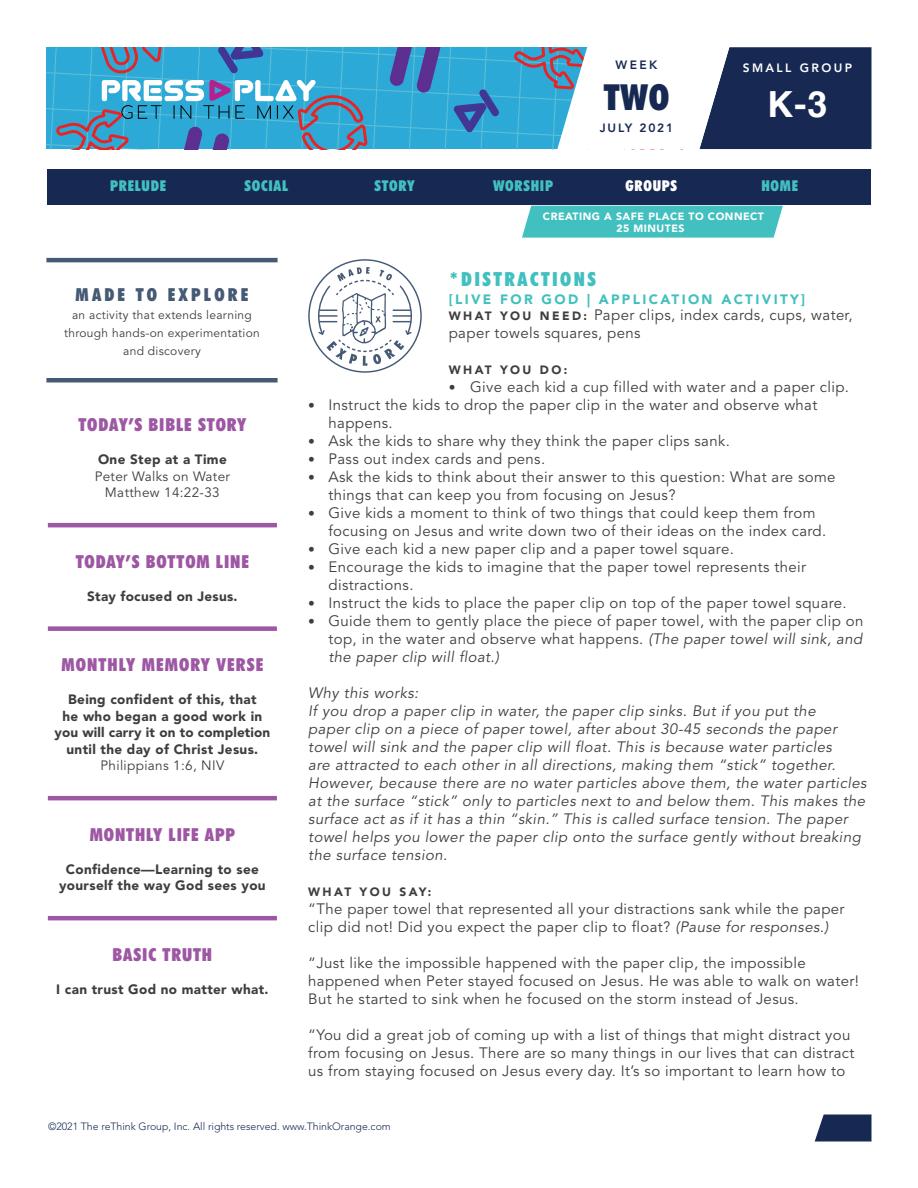
<style>
.page{position:relative;width:918px;height:1188px;background:#fff}
.page>*{position:absolute;margin:0;border:0;box-sizing:border-box;transform-origin:0 0}
.t1{font:700 36px "Helvetica";color:#fff}
.t2{font:900 condensed 36px "Futura BT";color:#172953}
.Paragraph_Style_1{font:900 condensed 19.5px "Futura BT";letter-spacing:.125em;color:#42c0bf}
.t3{font:900 condensed 18px "Futura BT";letter-spacing:.05em;color:#9d57a3}
.t4{font:900 condensed 18px "Futura BT";letter-spacing:.175em;color:#455a75}
.Paragraph_Style_1-2{font:15px/18px "Avenir LT Std";letter-spacing:.025em;color:#3e3e3f}
.Paragraph_Style_1-3{font:italic 15px/18px "Avenir LT Std";letter-spacing:.03em;color:#3e3e3f}
.t5{font:900 condensed 15px "Futura BT";letter-spacing:.05em;color:#42c0bf}
.t6{font:900 condensed 15px "Futura BT";letter-spacing:.05em;color:#fff}
.t7{font:900 13.5px/16.5px "Avenir LT Std";letter-spacing:.025em;color:#3e3e3f;text-align:center}
.t8{font:13.5px/16.5px "Avenir LT Std";letter-spacing:.025em;color:#3e3e3f;text-align:center}
.Paragraph_Style_1-4{font:900 13.5px "Avenir LT Std";letter-spacing:.175em;color:#42c0bf}
.t9{font:12px/18px "Avenir LT Std";letter-spacing:.025em;color:#3e3e3f;text-align:center}
.Paragraph_Style_1-5{font:900 12px "Avenir LT Std";letter-spacing:.2em;color:#3e3e3f}
.t10{font:800 12px "Avenir LT Std";letter-spacing:.15em;color:#172953}
.t11{font:800 12px "Avenir LT Std";letter-spacing:.2em;color:#fff}
.t12{font:300 10.5px "Avenir LT Std";color:#172953}
.t13{font:900 10.5px/12px "Avenir LT Std";letter-spacing:.05em;color:#fff;text-align:center}
.s1{font-weight:900;font-size:12px}
.s2{font-family:"Avenir";font-size:13.5px}
.s3{font-style:italic}
</style>
<div class="page">
<svg style="left:815px;top:1114px;width:57px;height:28px;background:#314166"></svg>
<svg style="left:46px;top:47px;width:826px;height:103px"></svg>
<hr style="left:48px;top:523px;width:229px;height:4px;background:#9d57a3">
<div style="left:48px;top:626px;width:229px;height:5px;background:#9d57a3"></div>
<hr style="left:48px;top:796px;width:229px;height:4px;background:#9d57a3">
<hr style="left:48px;top:916px;width:229px;height:4px;background:#9d57a3">
<div style="left:522px;top:206px;width:261px;height:32px;background:#42c0bf"></div>
<div style="left:47px;top:170px;width:824px;height:36px;background:#172953"></div>
<hr style="left:46px;top:378px;width:232px;height:4px;background:#455a75">
<hr style="left:46px;top:258px;width:232px;height:4px;background:#455a75">
<svg style="left:308px;top:259px;width:114px;height:114px"></svg>
<p class="t10" style="left:616px;top:58px;width:43px">WEEK</p>
<h1 class="t2" style="left:604px;top:75px;width:67px">TWO</h1>
<p class="t10" style="left:600px;top:121px;width:75px">JULY 2021</p>
<p class="t11" style="left:743px;top:61px;width:111px">SMALL GROUP</p>
<h1 class="t1" style="left:768px;top:75px;width:61px">K-3</h1>
<p class="t5" style="left:110px;top:177px;width:57px">PRELUDE</p>
<p class="t5" style="left:245px;top:177px;width:45px">SOCIAL</p>
<p class="t5" style="left:375px;top:177px;width:42px">STORY</p>
<p class="t5" style="left:493px;top:177px;width:62px">WORSHIP</p>
<p class="t6" style="left:626px;top:177px;width:53px">GROUPS</p>
<p class="t5" style="left:761px;top:177px;width:38px">HOME</p>
<p class="t4" style="left:76px;top:284px;width:174px">MADE TO EXPLORE</p>
<p class="t9" style="left:64px;top:306px;width:197px">an activity that extends learning through hands-on experimentation and discovery</p>
<p class="t3" style="left:78px;top:414px;width:169px">TODAY’S BIBLE STORY</p>
<p class="t7" style="left:98px;top:451px;width:130px">One Step at a Time</p>
<p class="t8" style="left:95px;top:468px;width:137px">Peter Walks on Water<br>Matthew 14:22-33</p>
<p class="t3" style="left:76px;top:551px;width:175px">TODAY’S BOTTOM LINE</p>
<p class="t7" style="left:87px;top:588px;width:152px">Stay focused on Jesus.</p>
<p class="t3" style="left:61px;top:654px;width:203px">MONTHLY MEMORY VERSE</p>
<p class="t7" style="left:54px;top:691px;width:217px">Being confident of this, that<br>he who began a good work in you will carry it on to completion until the day of Christ Jesus.</p>
<p class="t8" style="left:101px;top:758px;width:125px">Philippians 1:6, NIV</p>
<p class="t3" style="left:90px;top:824px;width:147px">MONTHLY LIFE APP</p>
<p class="t7" style="left:59px;top:861px;width:208px">Confidence—Learning to see yourself the way God sees you</p>
<p class="t3" style="left:113px;top:944px;width:101px">BASIC TRUTH</p>
<p class="t7" style="left:56px;top:981px;width:214px">I can trust God no matter what.</p>
<p class="t13" style="left:543px;top:210px;width:223px">CREATING A SAFE PLACE TO CONNECT<br>25 MINUTES</p>
<p class="Paragraph_Style_1" style="left:449px;top:267px;width:149px">*DISTRACTIONS</p>
<p class="Paragraph_Style_1-4" style="left:449px;top:291px;width:358px">[LIVE FOR GOD | APPLICATION ACTIVITY]</p>
<p class="Paragraph_Style_1-2" style="left:449px;top:307px;width:405px"><span class="s1">W H AT Y O U N E E D :</span> Paper clips, index cards, cups, water, paper towels squares, pens</p>
<p class="Paragraph_Style_1-5" style="left:449px;top:362px;width:120px">WHAT YOU DO:</p>
<p class="Paragraph_Style_1-2" style="left:449px;top:378px;width:402px"><span class="s2">•</span> Give each kid a cup filled with water and a paper clip.</p>
<p class="Paragraph_Style_1-2" style="left:328px;top:396px;width:490px;text-indent:-20px"><span class="s2">•</span> Instruct the kids to drop the paper clip in the water and observe what happens.</p>
<p class="Paragraph_Style_1-2" style="left:308px;top:432px;width:423px"><span class="s2">•</span> Ask the kids to share why they think the paper clips sank.</p>
<p class="Paragraph_Style_1-2" style="left:308px;top:450px;width:239px"><span class="s2">•</span> Pass out index cards and pens.</p>
<p class="Paragraph_Style_1-2" style="left:328px;top:468px;width:509px;text-indent:-20px"><span class="s2">•</span> Ask the kids to think about their answer to this question: What are some things that can keep you from focusing on Jesus?</p>
<p class="Paragraph_Style_1-2" style="left:328px;top:504px;width:499px;text-indent:-20px"><span class="s2">•</span> Give kids a moment to think of two things that could keep them from focusing on Jesus and write down two of their ideas on the index card.</p>
<p class="Paragraph_Style_1-2" style="left:308px;top:540px;width:427px"><span class="s2">•</span> Give each kid a new paper clip and a paper towel square.</p>
<p class="Paragraph_Style_1-2" style="left:328px;top:558px;width:479px;text-indent:-20px"><span class="s2">•</span> Encourage the kids to imagine that the paper towel represents their distractions.</p>
<p class="Paragraph_Style_1-2" style="left:308px;top:594px;width:540px"><span class="s2">•</span> Instruct the kids to place the paper clip on top of the paper towel square.</p>
<p class="Paragraph_Style_1-2" style="left:328px;top:612px;width:536px;text-align:justify;text-indent:-20px"><span class="s2">•</span> Guide them to gently place the piece of paper towel, with the paper clip on top, in the water and observe what happens. <span class="s3">(The paper towel will sink, and the paper clip will float.)</span></p>
<p class="Paragraph_Style_1-3" style="left:308px;top:684px;width:112px">Why this works:</p>
<p class="Paragraph_Style_1-3" style="left:308px;top:702px;width:560px">If you drop a paper clip in water, the paper clip sinks. But if you put the<br>paper clip on a piece of paper towel, after about 30-45 seconds the paper towel will sink and the paper clip will float. This is because water particles<br>are attracted to each other in all directions, making them “stick” together.<br>However, because there are no water particles above them, the water particles at the surface “stick” only to particles next to and below them. This makes the surface act as if it has a thin “skin.” This is called surface tension. The paper towel helps you lower the paper clip onto the surface gently without breaking the surface tension.</p>
<p class="Paragraph_Style_1-5" style="left:308px;top:885px;width:125px">WHAT YOU SAY:</p>
<p class="Paragraph_Style_1-2" style="left:308px;top:900px;width:538px">“The paper towel that represented all your distractions sank while the paper clip did not! Did you expect the paper clip to float? <span class="s3">(Pause for responses.)</span></p>
<p class="Paragraph_Style_1-2" style="left:308px;top:954px;width:552px">“Just like the impossible happened with the paper clip, the impossible happened when Peter stayed focused on Jesus. He was able to walk on water!<br>But he started to sink when he focused on the storm instead of Jesus.</p>
<p class="Paragraph_Style_1-2" style="left:308px;top:1026px;width:548px">“You did a great job of coming up with a list of things that might distract you from focusing on Jesus. There are so many things in our lives that can distract us from staying focused on Jesus every day. It’s so important to learn how to</p>
<p class="t12" style="left:48px;top:1120px;width:344px">©2021 The reThink Group, Inc. All rights reserved. www.ThinkOrange.com</p>
</div>
